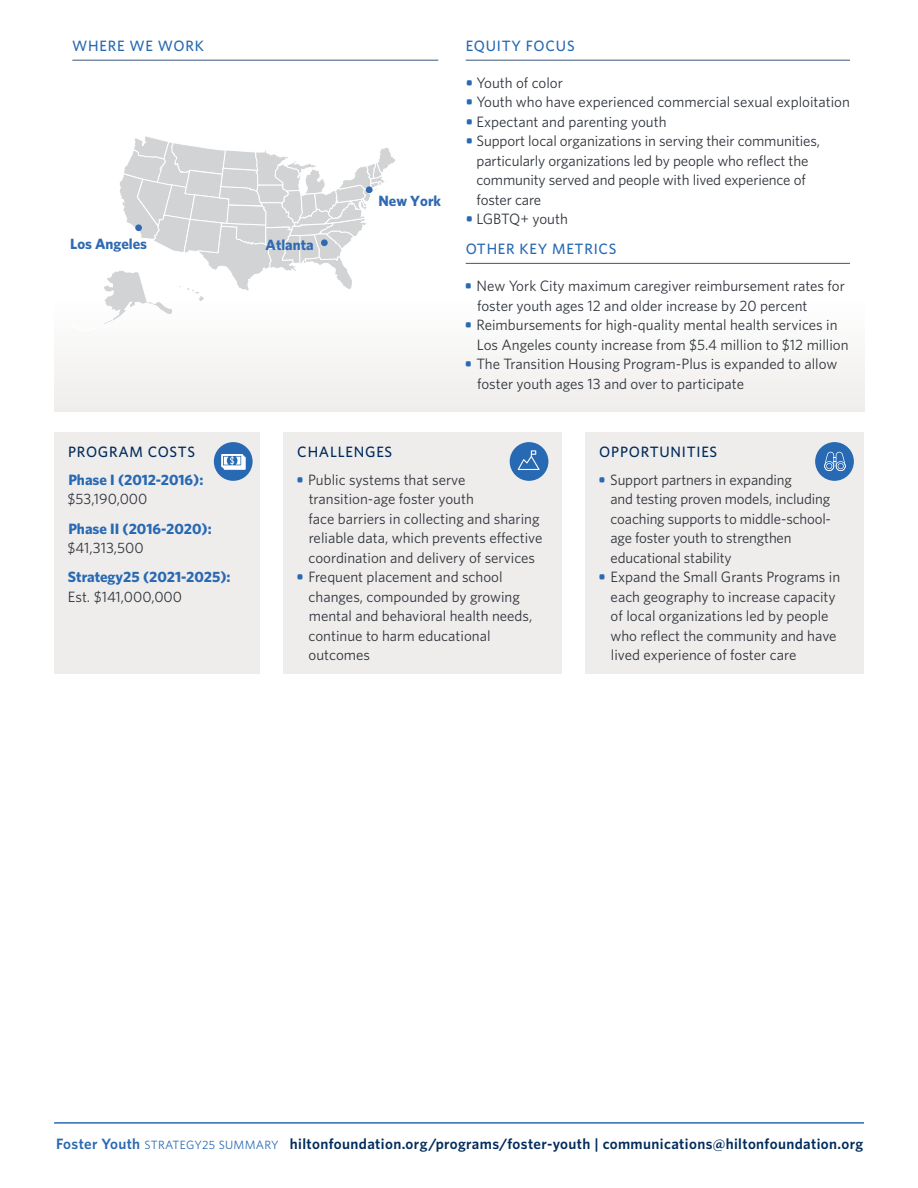
<style>
.page{position:relative;width:918px;height:1188px;background:#fff}
.page>*{position:absolute;margin:0;border:0;box-sizing:border-box;transform-origin:0 0}
.t1{font:15px/19.5px "Whitney HTF";color:#2f343b}
.Text_9_13_ragged{font:600 15px "Whitney HTF";letter-spacing:.025em;color:#002b5c}
.Text-10-13_ragged{font:700 15px/19.5px "Whitney HTF";color:#2869b3}
.Stat_Heading_-_Smaller__Divider{font:500 15px "Whitney HTF";letter-spacing:.05em;color:#2869b3}
.Stat_Heading_-_Smaller{font:500 15px "Whitney HTF";letter-spacing:.05em;color:#002b5c}
.t2{font:700 14.85px "Whitney HTF";color:#3069b3}
.s1{font-weight:700;color:#2869b3}
.s2{font-weight:400;color:#2f343b}
.s3{color:#2869b3}
.s4{font-weight:400;font-size:12px;color:#2869b3}
</style>
<div class="page">
<div style="left:54px;top:298px;width:810px;height:114px;background:#f6f5f4"></div>
<hr style="left:72px;top:60px;width:366px;height:1px;background:#39557f">
<hr style="left:466px;top:60px;width:384px;height:1px;background:#39557f">
<hr style="left:466px;top:263px;width:384px;height:1px;background:#39557f">
<div style="left:586px;top:432px;width:278px;height:242px;background:#efedec"></div>
<div style="left:284px;top:432px;width:278px;height:242px;background:#efedec"></div>
<div style="left:54px;top:432px;width:206px;height:242px;background:#efedec"></div>
<div style="left:510px;top:442px;width:38px;height:39px;background:#2869b3;border-radius:50%"></div>
<svg style="left:518px;top:450px;width:22px;height:20px"></svg>
<div style="left:214px;top:442px;width:39px;height:39px;background:#2869b3;border-radius:50%"></div>
<svg style="left:222px;top:454px;width:23px;height:15px"></svg>
<div style="left:815px;top:442px;width:39px;height:39px;background:#2869b3;border-radius:50%"></div>
<svg style="left:824px;top:452px;width:22px;height:19px"></svg>
<hr style="left:54px;top:1122px;width:810px;height:2px;background:#2869b3">
<svg style="left:72px;top:136px;width:326px;height:196px"></svg>
<p class="Stat_Heading_-_Smaller__Divider" style="left:72px;top:37px;width:133px">WHERE WE WORK</p>
<p class="Stat_Heading_-_Smaller__Divider" style="left:466px;top:37px;width:110px">EQUITY FOCUS</p>
<p class="t1" style="left:466px;top:73px;width:99px"><span class="s1">•</span> Youth of color</p>
<p class="t1" style="left:466px;top:92px;width:386px"><span class="s1">•</span> Youth who have experienced commercial sexual exploitation</p>
<p class="t1" style="left:466px;top:112px;width:202px"><span class="s1">•</span> Expectant and parenting youth</p>
<p class="t1" style="left:477px;top:131px;width:345px;text-indent:-11px"><span class="s1">•</span> Support local organizations in serving their communities, particularly organizations led by people who reflect the community served and people with lived experience of foster care</p>
<p class="t1" style="left:466px;top:209px;width:104px"><span class="s1">•</span> LGBTQ+ youth</p>
<p class="Stat_Heading_-_Smaller__Divider" style="left:466px;top:240px;width:152px">OTHER KEY METRICS</p>
<p class="t1" style="left:477px;top:276px;width:369px;text-indent:-12px"><span class="s1">•</span> New York City maximum caregiver reimbursement rates for foster youth ages 12 and older increase by 20 percent</p>
<p class="t1" style="left:477px;top:315px;width:373px;text-indent:-12px"><span class="s1">•</span> Reimbursements for high-quality mental health services in<br>Los Angeles county increase from $5.4 million to $12 million</p>
<p class="t1" style="left:477px;top:354px;width:362px;text-indent:-12px"><span class="s1">•</span> The Transition Housing Program-Plus is expanded to allow foster youth ages 13 and over to participate</p>
<p class="t2" style="left:378px;top:192px;width:64px">New York</p>
<p class="t2" style="left:70px;top:235px;width:78px">Los Angeles</p>
<p class="t2" style="left:266px;top:236px;width:50px">Atlanta</p>
<p class="Stat_Heading_-_Smaller" style="left:68px;top:442px;width:129px">PROGRAM COSTS</p>
<p class="Text-10-13_ragged" style="left:67px;top:469px;width:137px">Phase I (2012-2016): <span class="s2">$53,190,000</span></p>
<p class="Text-10-13_ragged" style="left:67px;top:518px;width:146px">Phase II (2016-2020): <span class="s2">$41,313,500</span></p>
<p class="Text-10-13_ragged" style="left:68px;top:567px;width:164px">Strategy25 (2021-2025):<br><span class="s2">Est. $141,000,000</span></p>
<p class="Stat_Heading_-_Smaller" style="left:297px;top:442px;width:97px">CHALLENGES</p>
<p class="t1" style="left:309px;top:470px;width:235px;text-indent:-12px"><span class="s1">•</span> Public systems that serve transition-age foster youth<br>face barriers in collecting and sharing reliable data, which prevents effective coordination and delivery of services</p>
<p class="t1" style="left:309px;top:567px;width:225px;text-indent:-12px"><span class="s1">•</span> Frequent placement and school changes, compounded by growing mental and behavioral health needs, continue to harm educational outcomes</p>
<p class="Stat_Heading_-_Smaller" style="left:599px;top:442px;width:119px">OPPORTUNITIES</p>
<p class="t1" style="left:610px;top:470px;width:222px;text-indent:-12px"><span class="s1">•</span> Support partners in expanding<br>and testing proven models, including coaching supports to middle-school&shy;age foster youth to strengthen educational stability</p>
<p class="t1" style="left:610px;top:567px;width:231px;text-indent:-12px"><span class="s1">•</span> Expand the Small Grants Programs in each geography to increase capacity of local organizations led by people who reflect the community and have lived experience of foster care</p>
<p class="Text_9_13_ragged" style="left:56px;top:1135px;width:809px"><span class="s3">Foster Youth</span> <span class="s4">STRATEGY25 SUMMARY</span> hiltonfoundation.org/programs/foster-youth | communications@hiltonfoundation.org</p>
</div>
